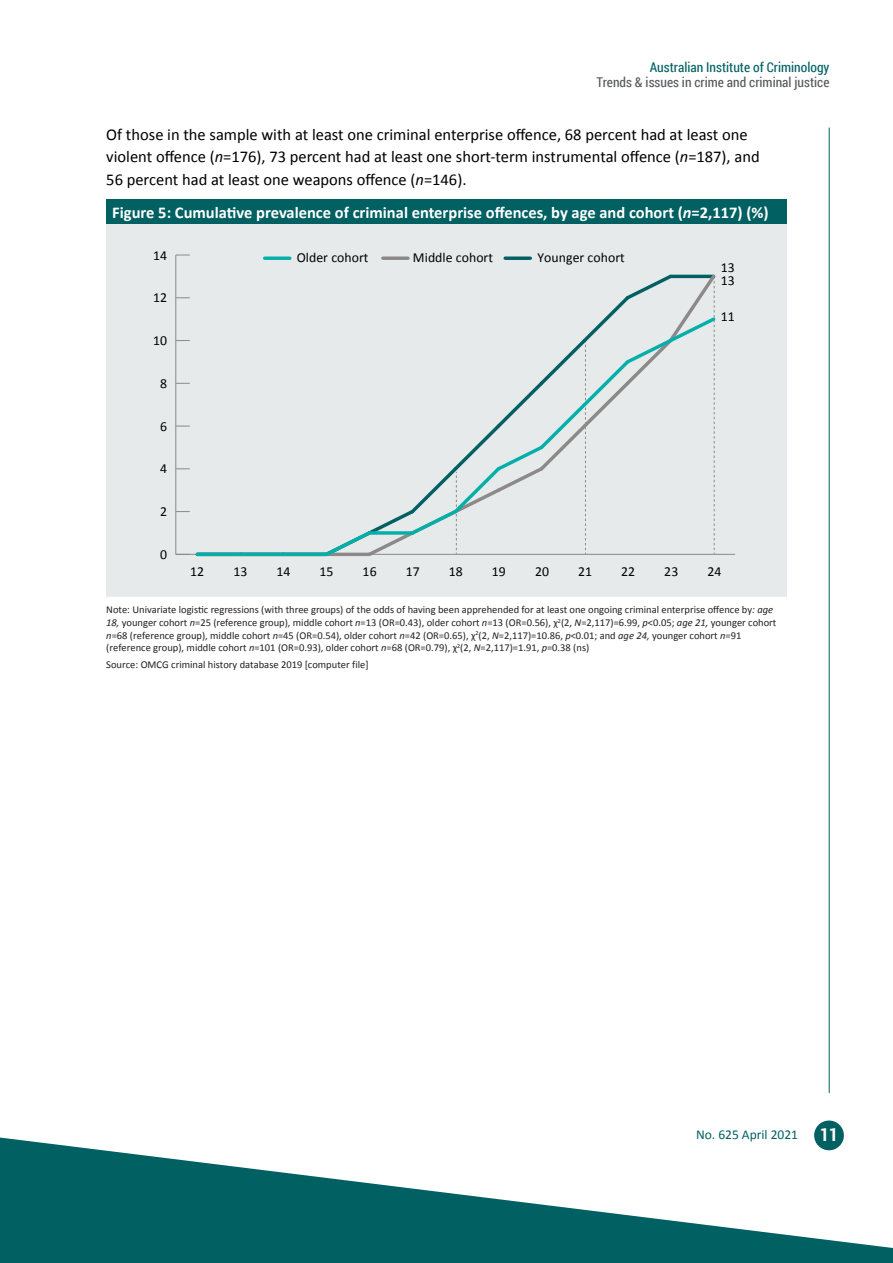
<style>
.page{position:relative;width:893px;height:1263px;background:#fff}
.page>*{position:absolute;margin:0;border:0;box-sizing:border-box;transform-origin:0 0}
.body{font:16.5px/22.5px "Calibri";color:#000}
.Figure_H1{font:700 16.5px "Calibri";color:#fff}
.t1{font:13.8px/13.5px "Calibri";letter-spacing:.005em;color:#000}
.t2{font:13.5px "Roboto Condensed";color:#57585a}
.t3{font:13.5px "Roboto Condensed";color:#006062}
.t4{font:13.5px "Calibri";color:#006062}
.Table_notes{font:10.5px/12.6px "Calibri";color:#231f20}
.s1{font-style:italic}
.s2{font-family:"Roboto Condensed";font-weight:700;font-size:18px;color:#fff}
</style>
<div class="page">
<hr style="left:829px;top:128px;width:1px;height:965px;background:#006062">
<div style="left:814px;top:1120px;width:30px;height:30px;background:#006062;border-radius:50%"></div>
<svg style="left:0;top:1137px;width:893px;height:126px;fill:#006062"></svg>
<div style="left:106px;top:199px;width:681px;height:25px;background:#006062"></div>
<div style="left:106px;top:224px;width:681px;height:373px;background:#e6eaeb"></div>
<hr style="left:176px;top:554px;width:559px;height:1px;background:#8c8988">
<hr style="left:175px;top:255px;width:1px;height:299px;background:#8c8988">
<svg style="left:176px;top:511px;width:14px;height:1px"></svg>
<svg style="left:176px;top:468px;width:14px;height:1px"></svg>
<svg style="left:176px;top:426px;width:14px;height:1px"></svg>
<svg style="left:176px;top:383px;width:14px;height:1px"></svg>
<svg style="left:176px;top:340px;width:14px;height:1px"></svg>
<svg style="left:176px;top:297px;width:14px;height:1px"></svg>
<svg style="left:176px;top:255px;width:14px;height:1px"></svg>
<hr style="left:197px;top:553px;width:43px;height:3px;background:#04afaa">
<hr style="left:240px;top:553px;width:43px;height:3px;background:#04afaa">
<hr style="left:283px;top:553px;width:43px;height:3px;background:#04afaa">
<svg style="left:322px;top:274px;width:396px;height:283px"></svg>
<svg style="left:265px;top:256px;width:25px;height:4px"></svg>
<svg style="left:383px;top:256px;width:25px;height:4px"></svg>
<svg style="left:505px;top:256px;width:25px;height:4px"></svg>
<p class="t3" style="left:650px;top:58px;width:181px">Australian Institute of Criminology</p>
<p class="t2" style="left:597px;top:73px;width:234px">Trends &amp; issues in crime and criminal justice</p>
<p class="body" style="left:106px;top:123px;width:655px">Of those in the sample with at least one criminal enterprise offence, 68 percent had at least one violent offence (<span class="s1">n</span>=176), 73 percent had at least one short-term instrumental offence (<span class="s1">n</span>=187), and<br>56 percent had at least one weapons offence (<span class="s1">n</span>=146).</p>
<p class="Figure_H1" style="left:112px;top:202px;width:658px">Figure 5: Cumulative prevalence of criminal enterprise offences, by age and cohort (<span class="s1">n</span>=2,117) (%)</p>
<h2 class="t1" style="left:297px;top:251px;width:73px">Older cohort</h2>
<h2 class="t1" style="left:413px;top:251px;width:82px">Middle cohort</h2>
<h2 class="t1" style="left:537px;top:251px;width:89px">Younger cohort</h2>
<h2 class="t1" style="left:721px;top:261px;width:16px">13<br>13</h2>
<h2 class="t1" style="left:721px;top:310px;width:16px">11</h2>
<h2 class="t1" style="left:153px;top:248px;width:15px">14</h2>
<h2 class="t1" style="left:153px;top:291px;width:15px">12</h2>
<h2 class="t1" style="left:153px;top:334px;width:15px">10</h2>
<h2 class="t1" style="left:160px;top:377px;width:8px">8</h2>
<h2 class="t1" style="left:160px;top:419px;width:8px">6</h2>
<h2 class="t1" style="left:160px;top:462px;width:8px">4</h2>
<h2 class="t1" style="left:160px;top:505px;width:8px">2</h2>
<h2 class="t1" style="left:160px;top:548px;width:8px">0</h2>
<h2 class="t1" style="left:190px;top:564px;width:16px">12</h2>
<h2 class="t1" style="left:233px;top:564px;width:16px">13</h2>
<h2 class="t1" style="left:276px;top:564px;width:16px">14</h2>
<h2 class="t1" style="left:320px;top:564px;width:16px">15</h2>
<h2 class="t1" style="left:363px;top:564px;width:16px">16</h2>
<h2 class="t1" style="left:406px;top:564px;width:16px">17</h2>
<h2 class="t1" style="left:449px;top:564px;width:16px">18</h2>
<h2 class="t1" style="left:492px;top:564px;width:16px">19</h2>
<h2 class="t1" style="left:535px;top:564px;width:16px">20</h2>
<h2 class="t1" style="left:578px;top:564px;width:16px">21</h2>
<h2 class="t1" style="left:621px;top:564px;width:16px">22</h2>
<h2 class="t1" style="left:664px;top:564px;width:16px">23</h2>
<h2 class="t1" style="left:707px;top:564px;width:16px">24</h2>
<p class="Table_notes" style="left:106px;top:604px;width:672px">Note: Univariate logistic regressions (with three groups) of the odds of having been apprehended for at least one ongoing criminal enterprise offence by<span class="s1">: age 18,</span> younger cohort <span class="s1">n</span>=25 (reference group), middle cohort <span class="s1">n</span>=13 (OR=0.43), older cohort <span class="s1">n</span>=13 (OR=0.56), χ<sup>2</sup>(2, <span class="s1">N</span>=2,117)=6.99, <span class="s1">p</span>&lt;0.05; <span class="s1">age 21,</span> younger cohort <span class="s1">n</span>=68 (reference group), middle cohort <span class="s1">n</span>=45 (OR=0.54), older cohort <span class="s1">n</span>=42 (OR=0.65), χ<sup>2</sup>(2, <span class="s1">N</span>=2,117)=10.86, <span class="s1">p</span>&lt;0.01; and <span class="s1">age 24,</span> younger cohort <span class="s1">n</span>=91 (reference group), middle cohort <span class="s1">n</span>=101 (OR=0.93), older cohort <span class="s1">n</span>=68 (OR=0.79), χ<sup>2</sup>(2, <span class="s1">N</span>=2,117)=1.91, <span class="s1">p</span>=0.38 (ns)</p>
<p class="Table_notes" style="left:106px;top:658px;width:264px">Source: OMCG criminal history database 2019 [computer file]</p>
<p class="t4" style="left:696px;top:1126px;width:143px">No. 625 April 2021 <span class="s2">11</span></p>
</div>
